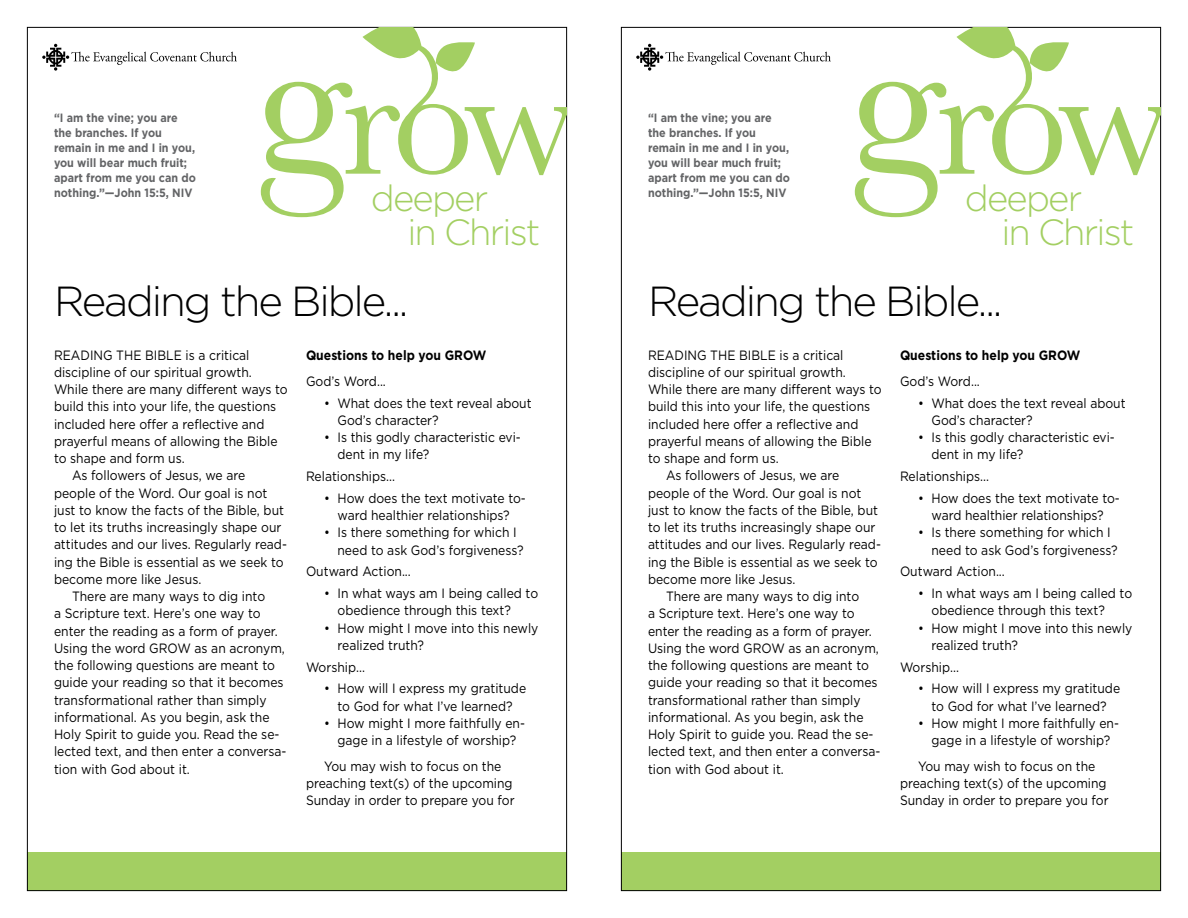
<style>
.page{position:relative;width:1188px;height:918px;background:#fff}
.page>*{position:absolute;margin:0;border:0;box-sizing:border-box;transform-origin:0 0}
.t1{font:300 42px "Gotham";letter-spacing:-.05em;color:#000}
.t2{font:300 36.45px "Gotham";letter-spacing:-.05em;color:#a3cf62}
.Body{font:13.5px/17.2px "Gotham";color:#000;scale:.9 1}
.Body__no_indent{font:13.5px/17.2px "Gotham";color:#000;scale:.9 1}
.Question{font:13.5px "Gotham";color:#000;scale:.9 1}
.Subhead{font:700 13.5px "Gotham";color:#000;scale:.9 1}
.t3{font:700 12px/15px "Gotham";color:#636466;scale:.9 1}
</style>
<div class="page">
<div style="left:27px;top:852px;width:540px;height:39px;background:#a3cf62"></div>
<svg style="left:261px;top:27px;width:306px;height:190px"></svg>
<svg style="left:42px;top:44px;width:195px;height:27px"></svg>
<div style="left:621px;top:852px;width:540px;height:39px;background:#a3cf62"></div>
<svg style="left:855px;top:27px;width:306px;height:190px"></svg>
<svg style="left:636px;top:44px;width:195px;height:27px"></svg>
<p class="t3" style="left:54px;top:110px;width:159px">“I am the vine; you are the branches. If you remain in me and I in you, you will bear much fruit; apart from me you can do nothing.”—John 15:5, NIV</p>
<p class="t2" style="left:371px;top:175px;width:119px">deeper</p>
<p class="t2" style="left:407px;top:209px;width:134px">in Christ</p>
<p class="t1" style="left:54px;top:274px;width:356px">Reading the Bible...</p>
<p class="Body__no_indent" style="left:54px;top:346px;width:261px">READING THE BIBLE is a critical discipline of our spiritual growth.<br>While there are many different ways to build this into your life, the questions included here offer a reflective and prayerful means of allowing the Bible to shape and form us.</p>
<p class="Body" style="left:54px;top:467px;width:260px;text-indent:18px">As followers of Jesus, we are people of the Word. Our goal is not just to know the facts of the Bible, but to let its truths increasingly shape our attitudes and our lives. Regularly read&shy;ing the Bible is essential as we seek to become more like Jesus.</p>
<p class="Body" style="left:54px;top:588px;width:260px;text-indent:18px">There are many ways to dig into<br>a Scripture text. Here’s one way to enter the reading as a form of prayer.<br>Using the word GROW as an acronym, the following questions are meant to guide your reading so that it becomes transformational rather than simply informational. As you begin, ask the Holy Spirit to guide you. Read the se&shy;lected text, and then enter a conversa&shy;tion with God about it.</p>
<p class="Subhead" style="left:306px;top:346px;width:202px">Questions to help you GROW</p>
<p class="Question" style="left:306px;top:373px;width:90px">God’s Word...</p>
<p class="Body" style="left:338px;top:394px;width:217px;text-indent:-14px">• What does the text reveal about<br>God’s character?</p>
<p class="Body" style="left:338px;top:429px;width:205px;text-indent:-14px">• Is this godly characteristic evi&shy;dent in my life?</p>
<p class="Question" style="left:306px;top:468px;width:101px">Relationships...</p>
<p class="Body" style="left:324px;top:489px;width:226px;text-align:center">• How does the text motivate to&shy;ward healthier relationships?</p>
<p class="Body" style="left:338px;top:524px;width:208px;text-indent:-14px">• Is there something for which I need to ask God’s forgiveness?</p>
<p class="Question" style="left:306px;top:563px;width:118px">Outward Action...</p>
<p class="Body" style="left:338px;top:585px;width:224px;text-indent:-14px">• In what ways am I being called to obedience through this text?</p>
<p class="Body" style="left:338px;top:619px;width:225px;text-indent:-14px">• How might I move into this newly realized truth?</p>
<p class="Question" style="left:306px;top:658px;width:67px">Worship...</p>
<p class="Body" style="left:324px;top:680px;width:226px;text-align:center">• How will I express my gratitude to God for what I’ve learned?</p>
<p class="Body" style="left:324px;top:714px;width:225px;text-align:center">• How might I more faithfully en&shy;gage in a lifestyle of worship?</p>
<p class="Body" style="left:306px;top:757px;width:233px;text-align:center">You may wish to focus on the preaching text(s) of the upcoming<br>Sunday in order to prepare you for</p>
<p class="t3" style="left:648px;top:110px;width:159px">“I am the vine; you are the branches. If you remain in me and I in you, you will bear much fruit; apart from me you can do nothing.”—John 15:5, NIV</p>
<p class="t2" style="left:965px;top:175px;width:119px">deeper</p>
<p class="t2" style="left:1001px;top:209px;width:134px">in Christ</p>
<p class="t1" style="left:648px;top:274px;width:356px">Reading the Bible...</p>
<p class="Body__no_indent" style="left:648px;top:346px;width:261px">READING THE BIBLE is a critical discipline of our spiritual growth.<br>While there are many different ways to build this into your life, the questions included here offer a reflective and prayerful means of allowing the Bible to shape and form us.</p>
<p class="Body" style="left:648px;top:467px;width:260px;text-indent:18px">As followers of Jesus, we are people of the Word. Our goal is not just to know the facts of the Bible, but to let its truths increasingly shape our attitudes and our lives. Regularly read&shy;ing the Bible is essential as we seek to become more like Jesus.</p>
<p class="Body" style="left:648px;top:588px;width:260px;text-indent:18px">There are many ways to dig into<br>a Scripture text. Here’s one way to enter the reading as a form of prayer.<br>Using the word GROW as an acronym, the following questions are meant to guide your reading so that it becomes transformational rather than simply informational. As you begin, ask the Holy Spirit to guide you. Read the se&shy;lected text, and then enter a conversa&shy;tion with God about it.</p>
<p class="Subhead" style="left:900px;top:346px;width:202px">Questions to help you GROW</p>
<p class="Question" style="left:900px;top:373px;width:90px">God’s Word...</p>
<p class="Body" style="left:932px;top:394px;width:217px;text-indent:-14px">• What does the text reveal about<br>God’s character?</p>
<p class="Body" style="left:932px;top:429px;width:205px;text-indent:-14px">• Is this godly characteristic evi&shy;dent in my life?</p>
<p class="Question" style="left:900px;top:468px;width:101px">Relationships...</p>
<p class="Body" style="left:918px;top:489px;width:226px;text-align:center">• How does the text motivate to&shy;ward healthier relationships?</p>
<p class="Body" style="left:932px;top:524px;width:208px;text-indent:-14px">• Is there something for which I need to ask God’s forgiveness?</p>
<p class="Question" style="left:900px;top:563px;width:118px">Outward Action...</p>
<p class="Body" style="left:932px;top:585px;width:224px;text-indent:-14px">• In what ways am I being called to obedience through this text?</p>
<p class="Body" style="left:932px;top:619px;width:225px;text-indent:-14px">• How might I move into this newly realized truth?</p>
<p class="Question" style="left:900px;top:658px;width:67px">Worship...</p>
<p class="Body" style="left:918px;top:680px;width:226px;text-align:center">• How will I express my gratitude to God for what I’ve learned?</p>
<p class="Body" style="left:918px;top:714px;width:225px;text-align:center">• How might I more faithfully en&shy;gage in a lifestyle of worship?</p>
<p class="Body" style="left:900px;top:757px;width:233px;text-align:center">You may wish to focus on the preaching text(s) of the upcoming<br>Sunday in order to prepare you for</p>
</div>
